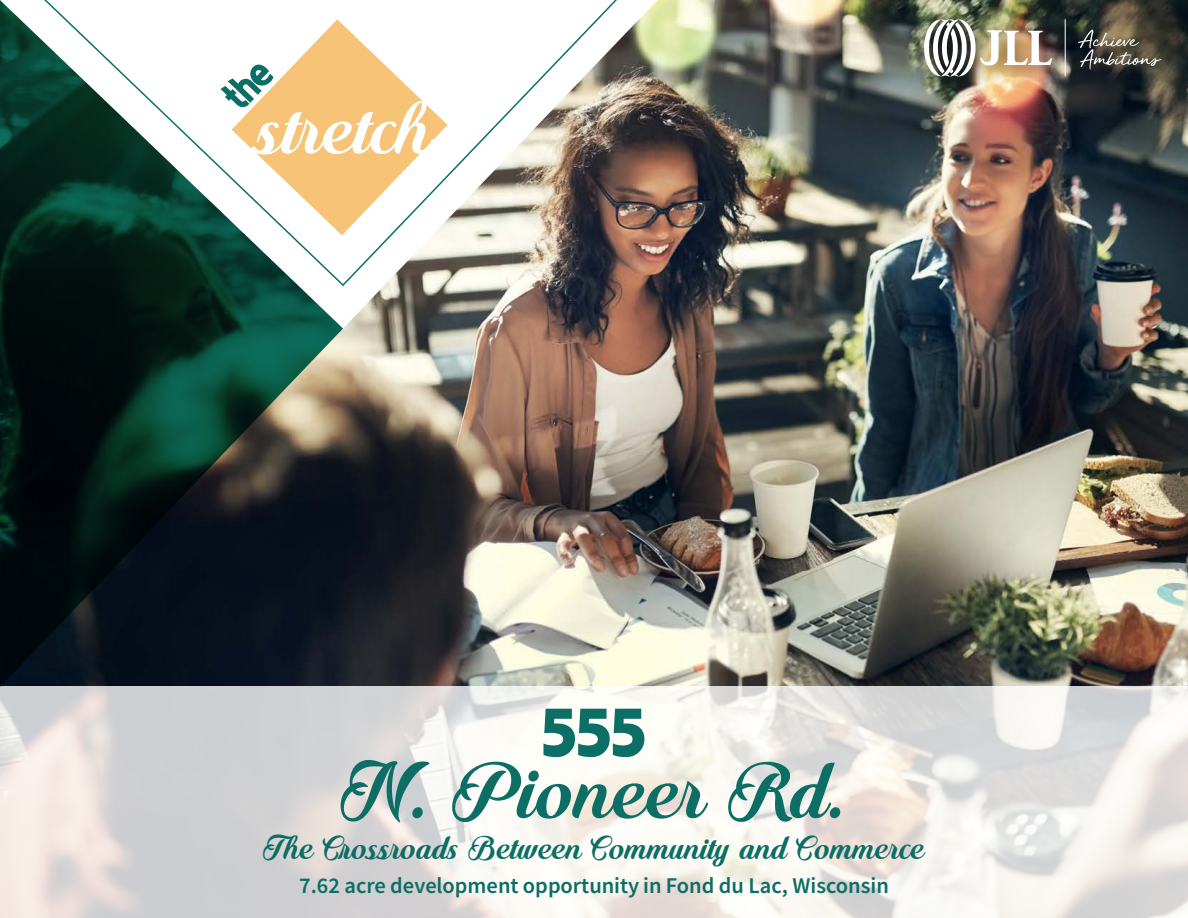
<style>
.page{position:relative;width:1188px;height:918px;background:#fff}
.page>*{position:absolute;margin:0;border:0;box-sizing:border-box;transform-origin:0 0}
.t1{font:84px "Quincho Script PERSONALUSE";color:#0c6e64}
.t2{font:700 84px "Poets";color:#0c6e64}
.t3{font:77.25px "Quincho Script PERSONALUSE";color:#fff}
.t4{font:34.5px "Quincho Script PERSONALUSE";color:#0c6e64}
.t5{font:22.5px "Source Sans Variable";letter-spacing:.03em;color:#0c6e64}
</style>
<div class="page">
<img style="left:343px;top:0;width:845px;height:687px">
<svg style="left:0;top:687px;width:1188px;height:231px"></svg>
<svg style="left:343px;top:287px;width:315px;height:42px"></svg>
<svg style="left:0;top:287px;width:343px;height:503px"></svg>
<img style="left:0;top:0;width:787px;height:287px">
<svg style="left:232px;top:19px;width:216px;height:216px;fill:#f7c377"></svg>
<div style="left:914px;top:9px;width:264px;height:87px;background:#231f20;opacity:.75"></div>
<svg style="left:1078px;top:30px;width:84px;height:40px"></svg>
<img style="left:924px;top:19px;width:128px;height:57px">
<hr style="left:1065px;top:19px;width:1px;height:57px;background:#fff">
<svg style="left:219px;top:61px;width:57px;height:51px"></svg>
<p class="t3" style="left:257px;top:84px;width:176px">stretch</p>
<p class="t2" style="left:542px;top:690px;width:106px">555</p>
<p class="t1" style="left:341px;top:743px;width:508px">N. Pioneer Rd.</p>
<p class="t4" style="left:263px;top:828px;width:663px">The Crossroads Between Community and Commerce</p>
<p class="t5" style="left:299px;top:872px;width:591px">7.62 acre development opportunity in Fond du Lac, Wisconsin</p>
</div>
